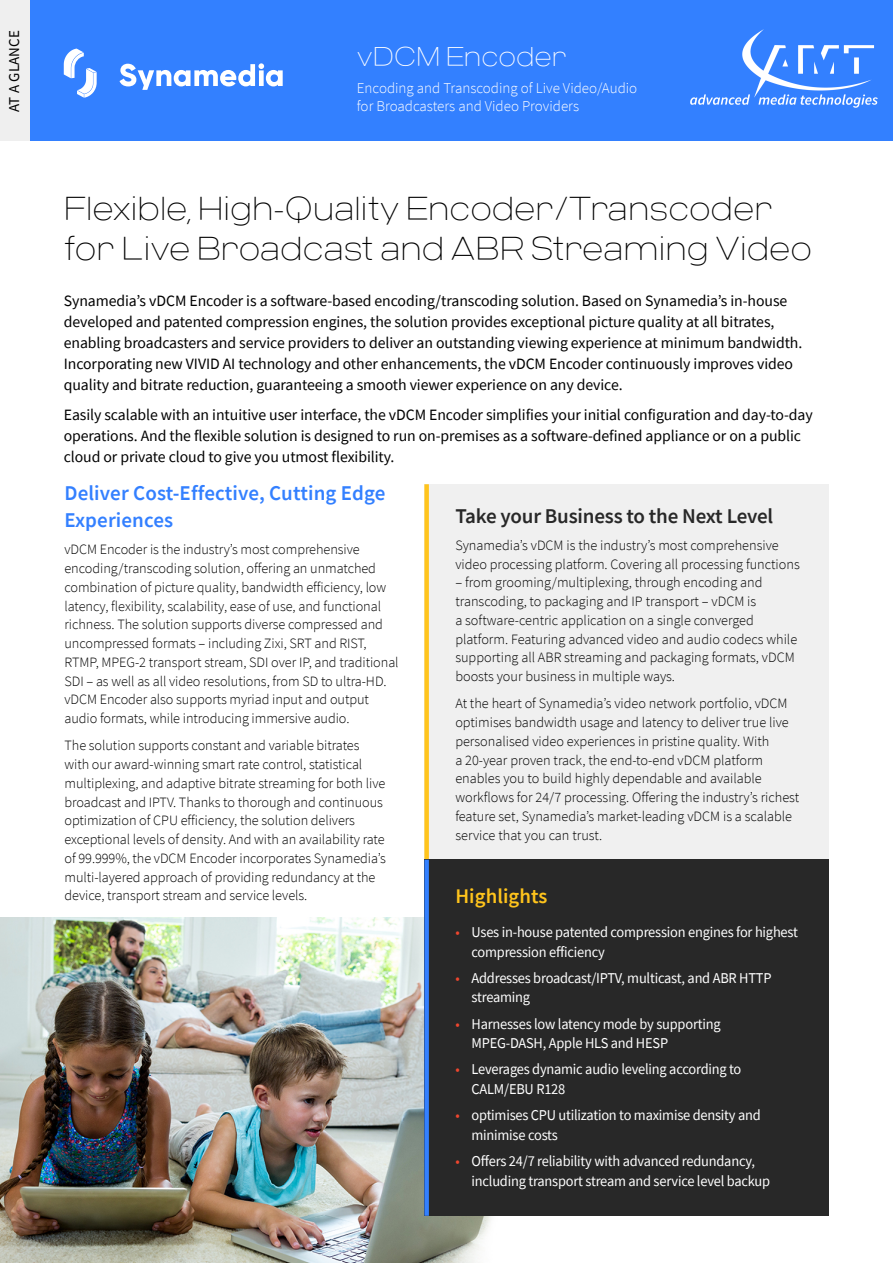
<style>
.page{position:relative;width:893px;height:1263px;background:#fff}
.page>*{position:absolute;margin:0;border:0;box-sizing:border-box;transform-origin:0 0}
.t1{font:100 33px/40.5px "Criteria CF";color:#000}
.t2{font:100 27px "Criteria CF";color:#fff}
.t3{font:600 21px/27px "Source Sans Pro";letter-spacing:.005em;color:#3380ff}
.t4{font:600 21px "Source Sans Pro";letter-spacing:-.01em;color:#282828}
.t5{font:600 20.7px "Source Sans Pro";letter-spacing:.005em;color:#ffc41c}
.t6{font:15.75px/21px "Source Sans Pro";letter-spacing:-.005em;color:#000}
.t7{font:15px/19.5px "Source Sans Pro";letter-spacing:-.015em;color:#fff;scale:.96 1}
.t8{font:300 15px/18px "Source Sans Pro";color:#fff}
.t9{font:15px "Source Sans Pro";letter-spacing:.01em;color:#000}
.t10{font:300 14.25px/18.8px "Source Sans Pro";letter-spacing:-.005em;color:#000}
.s1{color:#ef462e}
</style>
<div class="page">
<img style="left:0;top:918px;width:492px;height:345px">
<div style="left:424px;top:484px;width:405px;height:376px;background:#f0f0f0"></div>
<div style="left:424px;top:484px;width:5px;height:376px;background:#ffc41c"></div>
<div style="left:424px;top:860px;width:405px;height:356px;background:#282828"></div>
<div style="left:424px;top:860px;width:5px;height:356px;background:#3380ff"></div>
<div style="left:0;top:0;width:893px;height:141px;background:#3380ff"></div>
<div style="left:0;top:0;width:29px;height:141px;background:#efefef"></div>
<svg style="left:120px;top:63px;width:163px;height:27px"></svg>
<svg style="left:64px;top:49px;width:33px;height:49px"></svg>
<img style="left:690px;top:29px;width:187px;height:78px">
<p class="t9" style="left:5px;top:112px;width:83px;rotate:-90deg">AT A GLANCE</p>
<h2 class="t2" style="left:357px;top:40px;width:212px">vDCM Encoder</h2>
<p class="t8" style="left:357px;top:79px;width:282px">Encoding and Transcoding of Live Video/Audio for Broadcasters and Video Providers</p>
<h1 class="t1" style="left:64px;top:188px;width:750px">Flexible, High-Quality Encoder/Transcoder for Live Broadcast and ABR Streaming Video</h1>
<p class="t6" style="left:64px;top:290px;width:740px">Synamedia’s vDCM Encoder is a software-based encoding/transcoding solution. Based on Synamedia’s in-house developed and patented compression engines, the solution provides exceptional picture quality at all bitrates, enabling broadcasters and service providers to deliver an outstanding viewing experience at minimum bandwidth.<br>Incorporating new VIVID AI technology and other enhancements, the vDCM Encoder continuously improves video quality and bitrate reduction, guaranteeing a smooth viewer experience on any device.</p>
<p class="t6" style="left:64px;top:404px;width:750px">Easily scalable with an intuitive user interface, the vDCM Encoder simplifies your initial configuration and day-to-day operations. And the flexible solution is designed to run on-premises as a software-defined appliance or on a public cloud or private cloud to give you utmost flexibility.</p>
<h3 class="t3" style="left:64px;top:479px;width:322px">Deliver Cost-Effective, Cutting Edge<br>Experiences</h3>
<p class="t10" style="left:64px;top:540px;width:336px">vDCM Encoder is the industry’s most comprehensive encoding/transcoding solution, offering an unmatched combination of picture quality, bandwidth efficiency, low latency, flexibility, scalability, ease of use, and functional richness. The solution supports diverse compressed and uncompressed formats – including Zixi, SRT and RIST, RTMP, MPEG-2 transport stream, SDI over IP, and traditional SDI – as well as all video resolutions, from SD to ultra-HD. vDCM Encoder also supports myriad input and output audio formats, while introducing immersive audio.</p>
<p class="t10" style="left:64px;top:736px;width:323px">The solution supports constant and variable bitrates with our award-winning smart rate control, statistical multiplexing, and adaptive bitrate streaming for both live broadcast and IPTV. Thanks to thorough and continuous optimization of CPU efficiency, the solution delivers exceptional levels of density. And with an availability rate of 99.999%, the vDCM Encoder incorporates Synamedia’s multi-layered approach of providing redundancy at the device, transport stream and service levels.</p>
<h3 class="t4" style="left:455px;top:502px;width:319px">Take your Business to the Next Level</h3>
<p class="t10" style="left:455px;top:536px;width:346px">Synamedia’s vDCM is the industry’s most comprehensive video processing platform. Covering all processing functions</p>
<p class="t10" style="left:455px;top:573px;width:343px">– from grooming/multiplexing, through encoding and transcoding, to packaging and IP transport – vDCM is<br>a software-centric application on a single converged platform. Featuring advanced video and audio codecs while supporting all ABR streaming and packaging formats, vDCM boosts your business in multiple ways.</p>
<p class="t10" style="left:455px;top:694px;width:345px">At the heart of Synamedia’s video network portfolio, vDCM optimises bandwidth usage and latency to deliver true live personalised video experiences in pristine quality. With<br>a 20-year proven track, the end-to-end vDCM platform enables you to build highly dependable and available workflows for 24/7 processing. Offering the industry’s richest feature set, Synamedia’s market-leading vDCM is a scalable service that you can trust.</p>
<h3 class="t5" style="left:455px;top:883px;width:94px">Highlights</h3>
<p class="t7" style="left:472px;top:922px;width:341px;text-indent:-16px"><span class="s1">•</span> Uses in-house patented compression engines for highest compression efficiency</p>
<p class="t7" style="left:472px;top:968px;width:314px;text-indent:-16px"><span class="s1">•</span> Addresses broadcast/IPTV, multicast, and ABR HTTP streaming</p>
<p class="t7" style="left:472px;top:1014px;width:261px;text-indent:-16px"><span class="s1">•</span> Harnesses low latency mode by supporting<br>MPEG-DASH, Apple HLS and HESP</p>
<p class="t7" style="left:472px;top:1060px;width:283px;text-indent:-16px"><span class="s1">•</span> Leverages dynamic audio leveling according to<br>CALM/EBU R128</p>
<p class="t7" style="left:472px;top:1105px;width:303px;text-indent:-16px"><span class="s1">•</span> optimises CPU utilization to maximise density and minimise costs</p>
<p class="t7" style="left:472px;top:1151px;width:313px;text-indent:-16px"><span class="s1">•</span> Offers 24/7 reliability with advanced redundancy, including transport stream and service level backup</p>
</div>
